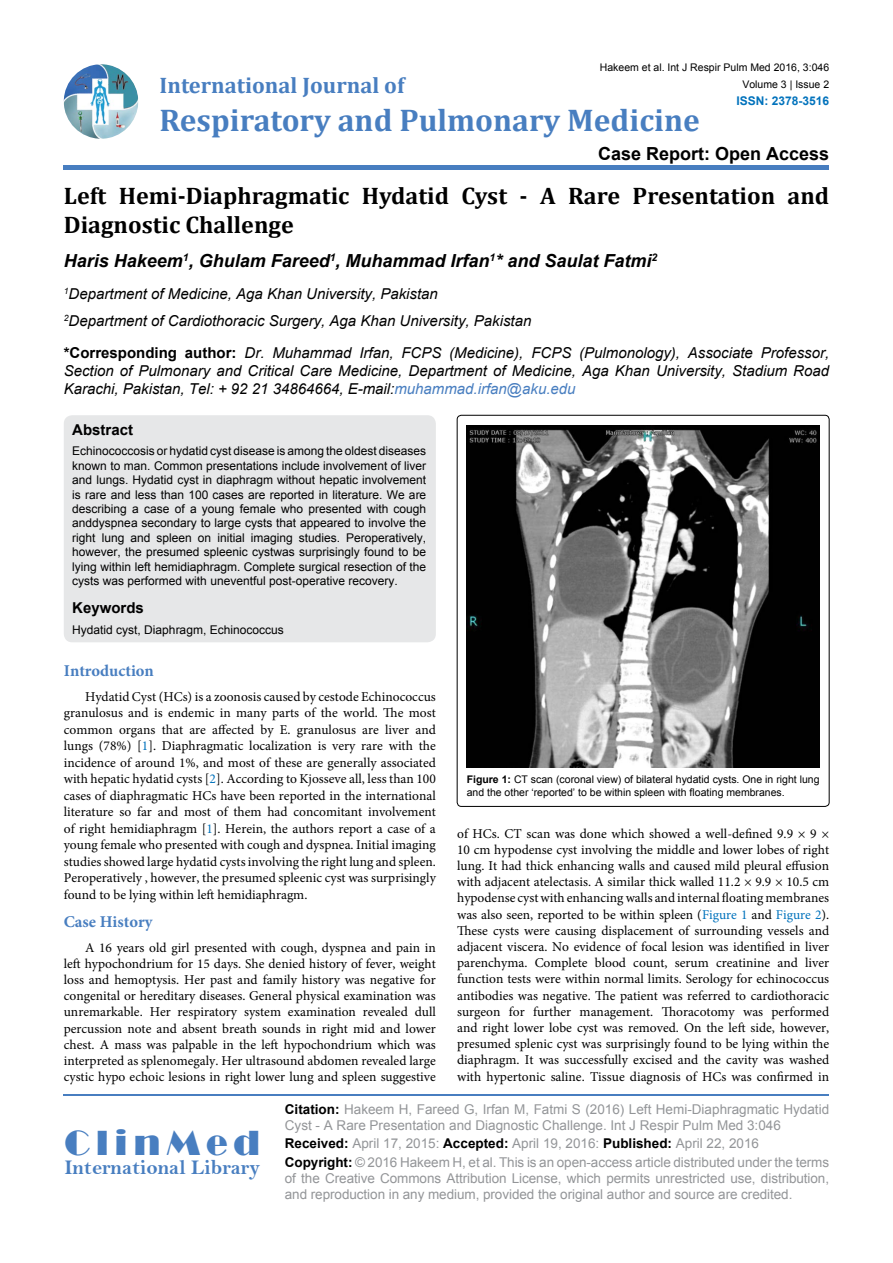
<style>
.page{position:relative;width:893px;height:1263px;background:#fff}
.page>*{position:absolute;margin:0;border:0;box-sizing:border-box;transform-origin:0 0}
.t1{font:36px "Broadway";letter-spacing:.16em;color:#487ec0}
.t2{font:700 31.5px "Cambria";color:#487ec0}
.t3{font:700 24px/28.8px "Cambria";color:#000}
.t4{font:700 22.5px "Cambria";color:#487ec0}
.t5{font:21px "Bell MT Bold";color:#487ec0}
.t6{font:italic 700 18px "Arial";color:#000}
.t7{font:700 18px "Arial";color:#000}
.t8{font:700 16.5px "Minion Pro";color:#487ec0}
.t9{font:italic 15px/18px "Arial";color:#000}
.t10{font:700 15px "Arial";color:#000}
.t11{font:13.5px/16.2px "Minion Pro";color:#000;text-align:justify}
.t12{font:13.5px/16.2px "Arial";letter-spacing:-.005em;color:#939598}
.t13{font:12px/14.4px "Arial";color:#000;text-align:justify}
.t14{font:700 12px "Arial";color:#0072bc}
.t15{font:10.5px/12.6px "Arial";color:#000}
.s1{font-weight:700;font-style:normal}
.s2{color:#487ec0}
.s3{color:#0072bc}
.s4{font-weight:700}
.s5{font-weight:700;color:#000}
</style>
<div class="page">
<img style="left:64px;top:64px;width:74px;height:75px;border-radius:37px">
<div style="left:64px;top:165px;width:765px;height:5px;background:#487ec0"></div>
<hr style="left:64px;top:1094px;width:765px;height:1px;background:#487ec0">
<div style="left:64px;top:415px;width:372px;height:227px;background:#e6e7e8;border-radius:9px"></div>
<div style="left:457px;top:415px;width:372px;height:391px;border:1px solid #000;border-radius:4px"></div>
<img style="left:467px;top:426px;width:353px;height:341px">
<p class="t15" style="left:600px;top:61px;width:231px">Hakeem et al. Int J Respir Pulm Med 2016, 3:046</p>
<p class="t14" style="left:736px;top:92px;width:94px">ISSN: 2378-3516</p>
<h3 class="t4" style="left:160px;top:70px;width:246px">International Journal of</h3>
<h2 class="t2" style="left:160px;top:98px;width:542px">Respiratory and Pulmonary Medicine</h2>
<h3 class="t7" style="left:598px;top:141px;width:233px">Case Report: Open Access</h3>
<p class="t15" style="left:742px;top:78px;width:88px">Volume 3 | Issue 2</p>
<h3 class="t3" style="left:64px;top:181px;width:767px">Left Hemi-Diaphragmatic Hydatid Cyst - A Rare Presentation and<br>Diagnostic Challenge</h3>
<h3 class="t6" style="left:64px;top:249px;width:595px">Haris Hakeem<sup>1</sup>, Ghulam Fareed<sup>1</sup>, Muhammad Irfan<sup>1</sup>* and Saulat Fatmi<sup>2</sup></h3>
<p class="t9" style="left:64px;top:281px;width:469px;line-height:26.5px"><sup>1</sup>Department of Medicine, Aga Khan University, Pakistan<br><sup>2</sup>Department of Cardiothoracic Surgery, Aga Khan University, Pakistan</p>
<p class="t9" style="left:64px;top:344px;width:767px;text-align:justify"><span class="s1">*Corresponding author:</span> Dr. Muhammad Irfan, FCPS (Medicine), FCPS (Pulmonology), Associate Professor, Section of Pulmonary and Critical Care Medicine, Department of Medicine, Aga Khan University, Stadium Road Karachi, Pakistan, Tel: + 92 21 34864664, E-mail:<span class="s2">muhammad.irfan@aku.edu</span></p>
<p class="t10" style="left:72px;top:419px;width:62px">Abstract</p>
<p class="t13" style="left:72px;top:444px;width:356px">Echinococcosis or hydatid cyst disease is among the oldest diseases known to man. Common presentations include involvement of liver and lungs. Hydatid cyst in diaphragm without hepatic involvement is rare and less than 100 cases are reported in literature. We are describing a case of a young female who presented with cough anddyspnea secondary to large cysts that appeared to involve the right lung and spleen on initial imaging studies. Peroperatively, however, the presumed spleenic cystwas surprisingly found to be lying within left hemidiaphragm. Complete surgical resection of the cysts was performed with uneventful post-operative recovery.</p>
<p class="t10" style="left:72px;top:597px;width:73px">Keywords</p>
<p class="t13" style="left:72px;top:622px;width:213px">Hydatid cyst, Diaphragm, Echinococcus</p>
<p class="t8" style="left:64px;top:659px;width:92px">Introduction</p>
<p class="t11" style="left:64px;top:688px;width:374px;text-indent:21px">Hydatid Cyst (HCs) is a zoonosis caused by cestode Echinococcus granulosus and is endemic in many parts of the world. The most common organs that are affected by E. granulosus are liver and lungs (78%) [<span class="s3">1</span>]. Diaphragmatic localization is very rare with the incidence of around 1%, and most of these are generally associated with hepatic hydatid cysts [<span class="s3">2</span>]. According to Kjosseve all, less than 100 cases of diaphragmatic HCs have been reported in the international literature so far and most of them had concomitant involvement of right hemidiaphragm [<span class="s3">1</span>]. Herein, the authors report a case of a young female who presented with cough and dyspnea. Initial imaging studies showed large hydatid cysts involving the right lung and spleen.<br>Peroperatively , however, the presumed spleenic cyst was surprisingly found to be lying within left hemidiaphragm.</p>
<p class="t8" style="left:64px;top:910px;width:90px">Case History</p>
<p class="t11" style="left:64px;top:939px;width:374px;text-indent:21px">A 16 years old girl presented with cough, dyspnea and pain in left hypochondrium for 15 days. She denied history of fever, weight loss and hemoptysis. Her past and family history was negative for congenital or hereditary diseases. General physical examination was unremarkable. Her respiratory system examination revealed dull percussion note and absent breath sounds in right mid and lower chest. A mass was palpable in the left hypochondrium which was interpreted as splenomegaly. Her ultrasound abdomen revealed large cystic hypo echoic lesions in right lower lung and spleen suggestive</p>
<p class="t15" style="left:467px;top:773px;width:354px"><span class="s4">Figure 1:</span> CT scan (coronal view) of bilateral hydatid cysts. One in right lung and the other ‘reported’ to be within spleen with floating membranes.</p>
<p class="t11" style="left:457px;top:825px;width:374px">of HCs. CT scan was done which showed a well-defined 9.9 × 9 × 10 cm hypodense cyst involving the middle and lower lobes of right lung. It had thick enhancing walls and caused mild pleural effusion with adjacent atelectasis. A similar thick walled 11.2 × 9.9 × 10.5 cm hypodense cyst with enhancing walls and internal floating membranes was also seen, reported to be within spleen (<span class="s3">Figure 1</span> and <span class="s3">Figure 2</span>).<br>These cysts were causing displacement of surrounding vessels and adjacent viscera. No evidence of focal lesion was identified in liver parenchyma. Complete blood count, serum creatinine and liver function tests were within normal limits. Serology for echinococcus antibodies was negative. The patient was referred to cardiothoracic surgeon for further management. Thoracotomy was performed and right lower lobe cyst was removed. On the left side, however, presumed splenic cyst was surprisingly found to be lying within the diaphragm. It was successfully excised and the cavity was washed with hypertonic saline. Tissue diagnosis of HCs was confirmed in</p>
<h1 class="t1" style="left:64px;top:1122px;width:197px">ClinMed</h1>
<h3 class="t5" style="left:64px;top:1155px;width:197px">International Library</h3>
<p class="t12" style="left:285px;top:1101px;width:546px"><span class="s5">Citation:</span> Hakeem H, Fareed G, Irfan M, Fatmi S (2016) Left Hemi-Diaphragmatic Hydatid<br>Cyst - A Rare Presentation and Diagnostic Challenge. Int J Respir Pulm Med 3:046</p>
<p class="t12" style="left:285px;top:1134px;width:546px;line-height:18.3px"><span class="s5">Received:</span> April 17, 2015: <span class="s5">Accepted:</span> April 19, 2016: <span class="s5">Published:</span> April 22, 2016<br><span class="s5">Copyright:</span> © 2016 Hakeem H, et al. This is an open-access article distributed under the terms</p>
<p class="t12" style="left:285px;top:1170px;width:546px">of the Creative Commons Attribution License, which permits unrestricted use, distribution, and reproduction in any medium, provided the original author and source are credited.</p>
</div>
